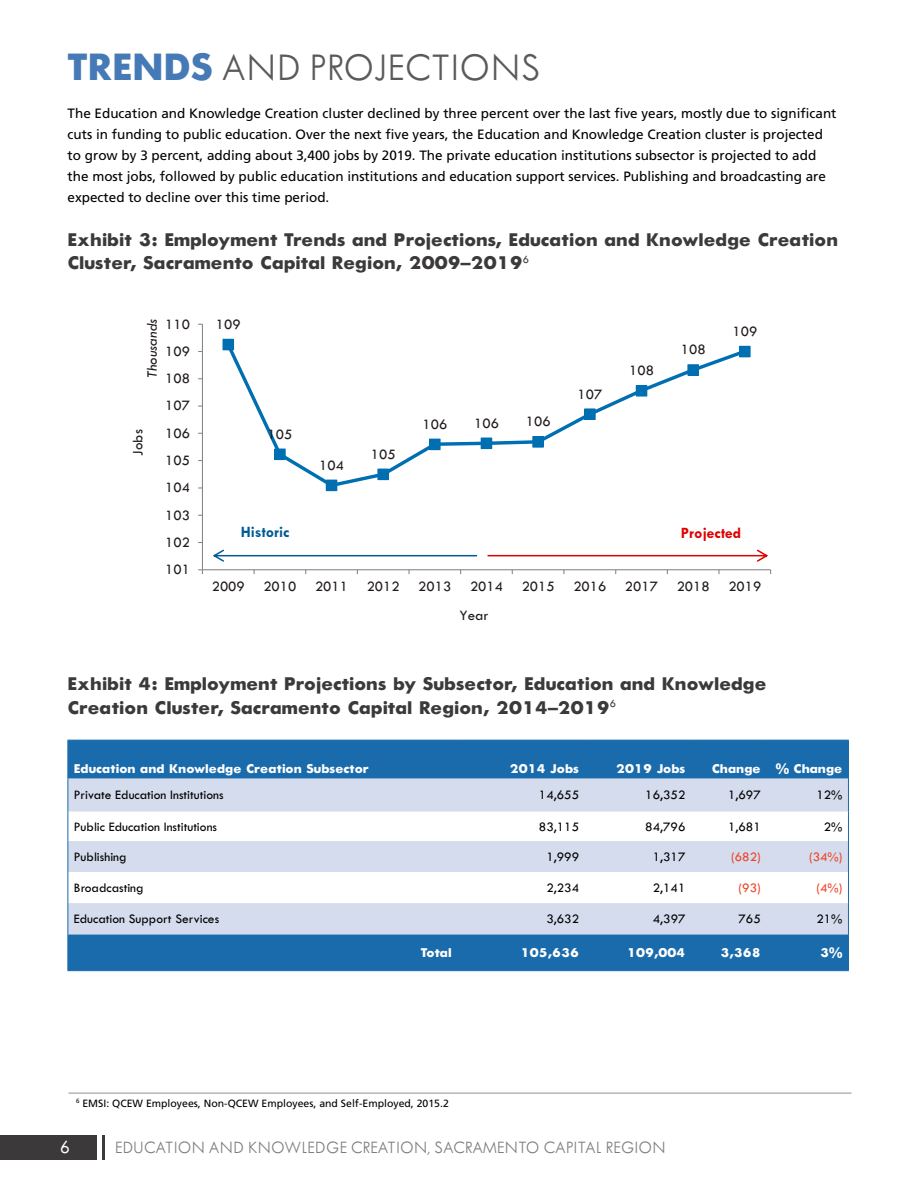
<style>
.page{position:relative;width:918px;height:1188px;background:#fff}
.page>*{position:absolute;margin:0;border:0;box-sizing:border-box;transform-origin:0 0}
.t1{font:300 40.5px "Tw Cen MT Std";color:#5a595b}
.t2{font:800 19.5px/23.4px "Tw Cen MT Std";color:#3b393a}
.t3{font:500 19.5px "Tw Cen MT Std Semi";color:#fff}
.t4{font:300 18px "Tw Cen MT Std";color:#7d7d7f}
.t5{font:700 15.9px "Tw Cen MT Std";color:#e00000}
.t6{font:700 15.9px "Tw Cen MT Std";color:#005c94}
.t7{font:15px "Tw Cen MT Std";color:#1f191a}
.t8{font:italic 15px "Tw Cen MT Std";color:#1f191a}
.t9{font:13.5px/21px "Frutiger LT Std";color:#000}
.t10{font:13.5px "Tw Cen MT Std";color:#000}
.t11{font:800 13.5px "Tw Cen MT Std";color:#fff}
.t12{font:13.5px "Tw Cen MT Std";color:#ef4123}
.t13{font:10.5px "Frutiger LT Std";color:#000}
.s1{font-weight:800;color:#457ab6}
</style>
<div class="page">
<div style="left:0;top:1135px;width:97px;height:25px;background:#3b393a"></div>
<hr style="left:102px;top:1135px;width:2px;height:25px;background:#3b393a">
<hr style="left:69px;top:1093px;width:783px;height:1px;background:#8f9194">
<div style="left:69px;top:741px;width:779px;height:229px;background:#1a6bac"></div>
<svg style="left:69px;top:779px;width:779px;height:155px;fill:#d5dced"></svg>
<hr style="left:68px;top:740px;width:390px;height:1px;background:#1a6bac">
<hr style="left:68px;top:741px;width:1px;height:38px;background:#1a6bac">
<hr style="left:458px;top:740px;width:127px;height:1px;background:#1a6bac">
<hr style="left:585px;top:740px;width:106px;height:1px;background:#1a6bac">
<hr style="left:691px;top:740px;width:76px;height:1px;background:#1a6bac">
<hr style="left:767px;top:740px;width:82px;height:1px;background:#1a6bac">
<hr style="left:848px;top:741px;width:1px;height:38px;background:#1a6bac">
<hr style="left:68px;top:779px;width:1px;height:33px;background:#1a6bac">
<hr style="left:848px;top:779px;width:1px;height:33px;background:#1a6bac">
<svg style="left:68px;top:812px;width:1px;height:29px"></svg>
<svg style="left:848px;top:812px;width:1px;height:29px"></svg>
<hr style="left:68px;top:841px;width:1px;height:31px;background:#1a6bac">
<hr style="left:848px;top:841px;width:1px;height:31px;background:#1a6bac">
<hr style="left:68px;top:872px;width:1px;height:31px;background:#1a6bac">
<hr style="left:848px;top:872px;width:1px;height:31px;background:#1a6bac">
<hr style="left:68px;top:903px;width:1px;height:31px;background:#1a6bac">
<hr style="left:848px;top:903px;width:1px;height:31px;background:#1a6bac">
<hr style="left:68px;top:934px;width:1px;height:36px;background:#1a6bac">
<hr style="left:848px;top:934px;width:1px;height:36px;background:#1a6bac">
<hr style="left:68px;top:970px;width:390px;height:1px;background:#1a6bac">
<hr style="left:458px;top:970px;width:127px;height:1px;background:#1a6bac">
<hr style="left:585px;top:970px;width:106px;height:1px;background:#1a6bac">
<hr style="left:691px;top:970px;width:76px;height:1px;background:#1a6bac">
<hr style="left:767px;top:970px;width:82px;height:1px;background:#1a6bac">
<hr style="left:202px;top:324px;width:1px;height:246px;background:#878787">
<hr style="left:202px;top:569px;width:569px;height:1px;background:#878787">
<svg style="left:198px;top:569px;width:5px;height:5px"></svg>
<svg style="left:224px;top:340px;width:525px;height:149px"></svg>
<div style="left:223px;top:339px;width:11px;height:11px;background:#006fb1"></div>
<div style="left:275px;top:449px;width:10px;height:11px;background:#006fb1"></div>
<div style="left:274px;top:449px;width:12px;height:11px;border:1px solid #006fb1"></div>
<div style="left:326px;top:480px;width:11px;height:11px;background:#006fb1"></div>
<div style="left:378px;top:469px;width:10px;height:11px;background:#006fb1"></div>
<div style="left:377px;top:469px;width:12px;height:11px;border:1px solid #006fb1"></div>
<div style="left:430px;top:439px;width:10px;height:11px;background:#006fb1"></div>
<div style="left:429px;top:439px;width:12px;height:11px;border:1px solid #006fb1"></div>
<div style="left:481px;top:438px;width:11px;height:11px;background:#006fb1"></div>
<div style="left:533px;top:437px;width:10px;height:10px;background:#006fb1"></div>
<div style="left:532px;top:436px;width:12px;height:12px;border:1px solid #006fb1"></div>
<div style="left:585px;top:409px;width:10px;height:10px;background:#006fb1"></div>
<div style="left:584px;top:408px;width:12px;height:12px;border:1px solid #006fb1"></div>
<div style="left:636px;top:386px;width:11px;height:10px;background:#006fb1"></div>
<div style="left:636px;top:385px;width:11px;height:12px;border:1px solid #006fb1"></div>
<div style="left:688px;top:365px;width:10px;height:10px;background:#006fb1"></div>
<div style="left:687px;top:364px;width:12px;height:12px;border:1px solid #006fb1"></div>
<div style="left:740px;top:346px;width:10px;height:11px;background:#006fb1"></div>
<div style="left:739px;top:346px;width:12px;height:11px;border:1px solid #006fb1"></div>
<svg style="left:488px;top:550px;width:280px;height:12px"></svg>
<svg style="left:213px;top:550px;width:264px;height:12px"></svg>
<h1 class="t1" style="left:68px;top:46px;width:475px"><span class="s1">TRENDS</span> AND PROJECTIONS</h1>
<p class="t9" style="left:68px;top:103px;width:770px">The Education and Knowledge Creation cluster declined by three percent over the last five years, mostly due to significant cuts in funding to public education. Over the next five years, the Education and Knowledge Creation cluster is projected to grow by 3 percent, adding about 3,400 jobs by 2019. The private education institutions subsector is projected to add the most jobs, followed by public education institutions and education support services. Publishing and broadcasting are expected to decline over this time period.</p>
<h2 class="t2" style="left:68px;top:227px;width:772px">Exhibit 3: Employment Trends and Projections, Education and Knowledge Creation<br>Cluster, Sacramento Capital Region, 2009–2019<sup>6</sup></h2>
<p class="t8" style="left:144px;top:378px;width:60px;rotate:-90deg">Thousands</p>
<p class="t7" style="left:130px;top:456px;width:28px;rotate:-90deg">Jobs</p>
<p class="t7" style="left:165px;top:316px;width:26px">110</p>
<p class="t7" style="left:165px;top:343px;width:26px">109</p>
<p class="t7" style="left:165px;top:371px;width:26px">108</p>
<p class="t7" style="left:165px;top:398px;width:26px">107</p>
<p class="t7" style="left:165px;top:425px;width:26px">106</p>
<p class="t7" style="left:165px;top:452px;width:26px">105</p>
<p class="t7" style="left:165px;top:480px;width:26px">104</p>
<p class="t7" style="left:165px;top:507px;width:26px">103</p>
<p class="t7" style="left:165px;top:534px;width:26px">102</p>
<p class="t7" style="left:165px;top:561px;width:26px">101</p>
<p class="t7" style="left:216px;top:316px;width:26px">109</p>
<p class="t7" style="left:267px;top:426px;width:26px">105</p>
<p class="t7" style="left:319px;top:457px;width:26px">104</p>
<p class="t7" style="left:371px;top:446px;width:26px">105</p>
<p class="t7" style="left:422px;top:416px;width:26px">106</p>
<p class="t7" style="left:474px;top:415px;width:26px">106</p>
<p class="t7" style="left:526px;top:414px;width:26px">106</p>
<p class="t7" style="left:577px;top:386px;width:26px">107</p>
<p class="t7" style="left:629px;top:362px;width:26px">108</p>
<p class="t7" style="left:681px;top:342px;width:26px">108</p>
<p class="t7" style="left:732px;top:323px;width:26px">109</p>
<p class="t6" style="left:241px;top:523px;width:50px">Historic</p>
<p class="t5" style="left:681px;top:524px;width:62px">Projected</p>
<p class="t7" style="left:212px;top:579px;width:551px">2009 2010 2011 2012 2013 2014 2015 2016 2017 2018 2019</p>
<p class="t7" style="left:459px;top:608px;width:31px">Year</p>
<h2 class="t2" style="left:68px;top:672px;width:701px">Exhibit 4: Employment Projections by Subsector, Education and Knowledge<br>Creation Cluster, Sacramento Capital Region, 2014–2019<sup>6</sup></h2>
<p class="t11" style="left:74px;top:760px;width:296px">Education and Knowledge Creation Subsector</p>
<p class="t11" style="left:510px;top:760px;width:71px">2014 Jobs</p>
<p class="t11" style="left:616px;top:760px;width:71px">2019 Jobs</p>
<p class="t11" style="left:712px;top:760px;width:132px">Change % Change</p>
<p class="t10" style="left:74px;top:788px;width:151px">Private Education Institutions</p>
<p class="t10" style="left:539px;top:788px;width:42px">14,655</p>
<p class="t10" style="left:645px;top:788px;width:42px">16,352</p>
<p class="t10" style="left:728px;top:788px;width:34px">1,697</p>
<p class="t10" style="left:816px;top:788px;width:28px">12%</p>
<p class="t10" style="left:74px;top:819px;width:145px">Public Education Institutions</p>
<p class="t10" style="left:539px;top:819px;width:42px">83,115</p>
<p class="t10" style="left:645px;top:819px;width:42px">84,796</p>
<p class="t10" style="left:728px;top:819px;width:34px">1,681</p>
<p class="t10" style="left:824px;top:819px;width:20px">2%</p>
<p class="t10" style="left:74px;top:849px;width:54px">Publishing</p>
<p class="t10" style="left:546px;top:849px;width:34px">1,999</p>
<p class="t10" style="left:653px;top:849px;width:34px">1,317</p>
<p class="t12" style="left:731px;top:849px;width:31px">(682)</p>
<p class="t12" style="left:809px;top:849px;width:35px">(34%)</p>
<p class="t10" style="left:74px;top:880px;width:71px">Broadcasting</p>
<p class="t10" style="left:546px;top:880px;width:34px">2,234</p>
<p class="t10" style="left:653px;top:880px;width:34px">2,141</p>
<p class="t12" style="left:739px;top:880px;width:24px">(93)</p>
<p class="t12" style="left:817px;top:880px;width:28px">(4%)</p>
<p class="t10" style="left:74px;top:912px;width:147px">Education Support Services</p>
<p class="t10" style="left:546px;top:912px;width:34px">3,632</p>
<p class="t10" style="left:653px;top:912px;width:34px">4,397</p>
<p class="t10" style="left:738px;top:912px;width:24px">765</p>
<p class="t10" style="left:816px;top:912px;width:28px">21%</p>
<p class="t11" style="left:421px;top:944px;width:32px">Total</p>
<p class="t11" style="left:521px;top:944px;width:60px">105,636</p>
<p class="t11" style="left:627px;top:944px;width:60px">109,004</p>
<p class="t11" style="left:720px;top:944px;width:42px">3,368</p>
<p class="t11" style="left:820px;top:944px;width:24px">3%</p>
<p class="t13" style="left:76px;top:1097px;width:374px"><sup>6</sup> EMSI: QCEW Employees, Non-QCEW Employees, and Self-Employed, 2015.2</p>
<h2 class="t3" style="left:60px;top:1137px;width:11px">6</h2>
<h3 class="t4" style="left:115px;top:1138px;width:553px">EDUCATION AND KNOWLEDGE CREATION, SACRAMENTO CAPITAL REGION</h3>
</div>
